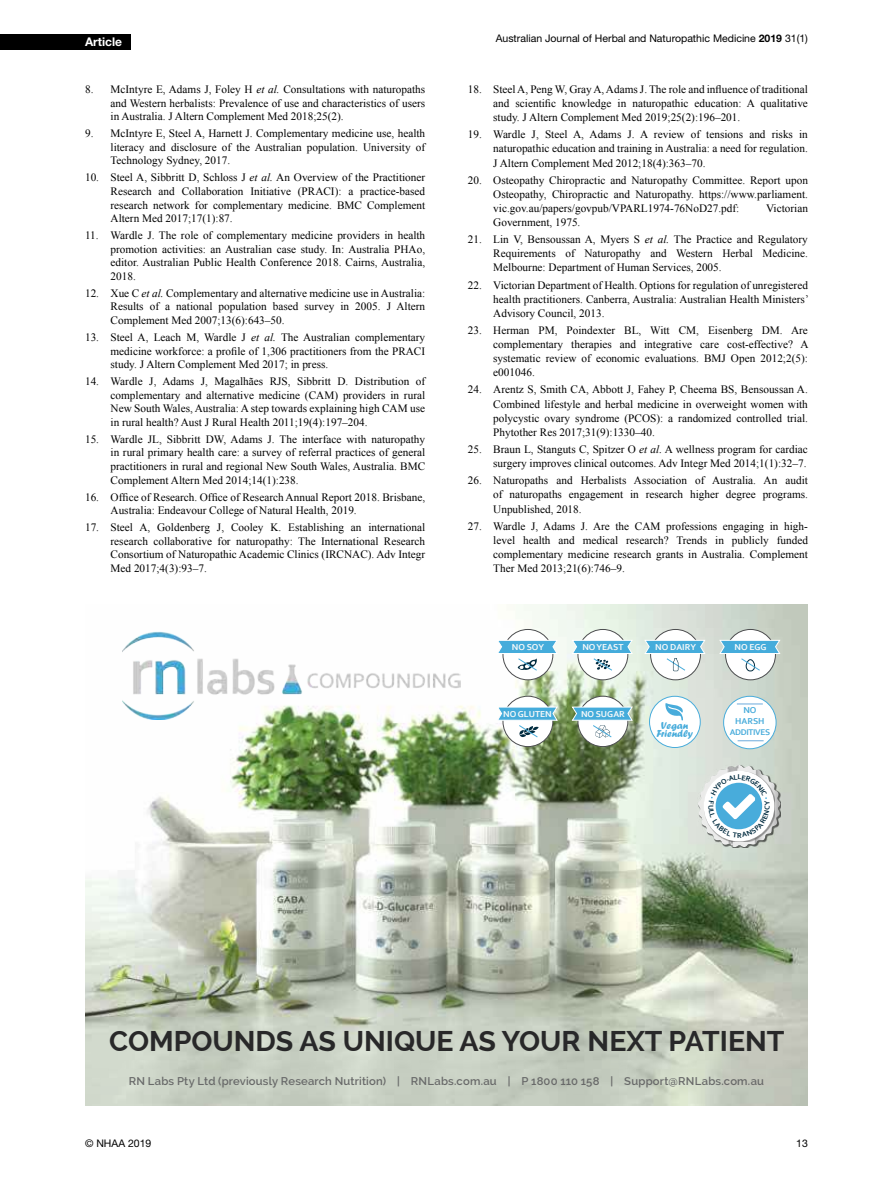
<style>
.page{position:relative;width:893px;height:1191px;background:#fff}
.page>*{position:absolute;margin:0;border:0;box-sizing:border-box;transform-origin:0 0}
.t1{font:700 28.5px "Raleway";color:#282829}
.t2{font:700 12px "Helvetica Neue";color:#fff}
.t3{font:11.25px/13.6px "Times New Roman";color:#000;text-align:justify}
.t4{font:600 11.25px "Raleway";letter-spacing:.015em;color:#686969}
.t5{font:10.5px "Helvetica Neue";color:#000}
.t6{font:10.5px/7.8px "Forte";color:#48acdb;text-align:center}
.t7{font:700 9px "Corbel";color:#f9fafa}
.t8{font:700 9px/10.8px "Corbel";color:#48acdb;text-align:center}
.t9{font:700 8.7px "Corbel";letter-spacing:-.04em;color:#48acdb}
.s1{font-style:italic}
.s2{font-weight:700}
</style>
<div class="page">
<img style="left:85px;top:604px;width:723px;height:493px">
<img style="left:123px;top:628px;width:338px;height:91px">
<div style="left:724px;top:696px;width:52px;height:53px;background:#fff;border-radius:50%"></div>
<div style="left:723px;top:696px;width:53px;height:53px;border:1px solid #48acdb;border-radius:50%"></div>
<svg style="left:737px;top:703px;width:26px;height:1px"></svg>
<svg style="left:738px;top:740px;width:26px;height:1px"></svg>
<div style="left:503px;top:696px;width:50px;height:50px;background:#fff;border-radius:50%"></div>
<div style="left:503px;top:696px;width:50px;height:51px;border:1px solid #4c4d4f;border-radius:50%"></div>
<svg style="left:496px;top:706px;width:62px;height:32px"></svg>
<div style="left:651px;top:629px;width:49px;height:51px;background:#fff;border-radius:50%"></div>
<div style="left:650px;top:629px;width:51px;height:51px;border:1px solid #4c4d4f;border-radius:50%"></div>
<svg style="left:644px;top:639px;width:62px;height:32px"></svg>
<div style="left:503px;top:629px;width:50px;height:51px;background:#fff;border-radius:50%"></div>
<div style="left:503px;top:629px;width:50px;height:51px;border:1px solid #4c4d4f;border-radius:50%"></div>
<svg style="left:496px;top:639px;width:62px;height:32px"></svg>
<div style="left:578px;top:629px;width:50px;height:51px;background:#fff;border-radius:50%"></div>
<div style="left:578px;top:629px;width:50px;height:51px;border:1px solid #4c4d4f;border-radius:50%"></div>
<svg style="left:571px;top:639px;width:62px;height:32px"></svg>
<svg style="left:725px;top:629px;width:50px;height:51px"></svg>
<div style="left:725px;top:629px;width:51px;height:51px;border:1px solid #4c4d4f;border-radius:50%"></div>
<svg style="left:719px;top:639px;width:62px;height:32px"></svg>
<div style="left:578px;top:696px;width:50px;height:50px;background:#fff;border-radius:50%"></div>
<div style="left:578px;top:696px;width:50px;height:51px;border:1px solid #4c4d4f;border-radius:50%"></div>
<svg style="left:571px;top:706px;width:62px;height:32px"></svg>
<div style="left:649px;top:696px;width:51px;height:51px;background:#fff;border-radius:50%"></div>
<div style="left:649px;top:696px;width:52px;height:52px;border:1px solid #48acdb;border-radius:50%"></div>
<svg style="left:665px;top:703px;width:18px;height:17px"></svg>
<div style="left:694px;top:761px;width:90px;height:90px;background:#fff;opacity:.75"></div>
<div style="left:704px;top:770px;width:70px;height:71px;background:#fff;border-radius:50%"></div>
<div style="left:0;top:34px;width:131px;height:15px;background:#000"></div>
<svg style="left:708px;top:774px;width:62px;height:63px"></svg>
<p class="t2" style="left:85px;top:37px;width:39px">Article</p>
<p class="t3" style="left:111px;top:83px;width:316px;text-indent:-26px">8. McIntyre E, Adams J, Foley H <span class="s1">et al.</span> Consultations with naturopaths and Western herbalists: Prevalence of use and characteristics of users in Australia. J Altern Complement Med 2018;25(2).</p>
<p class="t3" style="left:111px;top:127px;width:316px;text-indent:-26px">9. McIntyre E, Steel A, Harnett J. Complementary medicine use, health literacy and disclosure of the Australian population. University of Technology Sydney, 2017.</p>
<p class="t3" style="left:111px;top:172px;width:316px;text-indent:-26px">10. Steel A, Sibbritt D, Schloss J <span class="s1">et al.</span> An Overview of the Practitioner Research and Collaboration Initiative (PRACI): a practice-based research network for complementary medicine. BMC Complement Altern Med 2017;17(1):87.</p>
<p class="t3" style="left:111px;top:229px;width:316px;text-indent:-26px">11. Wardle J. The role of complementary medicine providers in health promotion activities: an Australian case study. In: Australia PHAo, editor. Australian Public Health Conference 2018. Cairns, Australia, 2018.</p>
<p class="t3" style="left:111px;top:287px;width:316px;text-indent:-26px">12. Xue C <span class="s1">et al.</span> Complementary and alternative medicine use in Australia:<br>Results of a national population based survey in 2005. J Altern Complement Med 2007;13(6):643–50.</p>
<p class="t3" style="left:111px;top:331px;width:316px;text-indent:-26px">13. Steel A, Leach M, Wardle J <span class="s1">et al.</span> The Australian complementary medicine workforce: a profile of 1,306 practitioners from the PRACI study. J Altern Complement Med 2017; in press.</p>
<p class="t3" style="left:111px;top:375px;width:316px;text-indent:-26px">14. Wardle J, Adams J, Magalhães RJS, Sibbritt D. Distribution of complementary and alternative medicine (CAM) providers in rural New South Wales, Australia: A step towards explaining high CAM use in rural health? Aust J Rural Health 2011;19(4):197–204.</p>
<p class="t3" style="left:111px;top:433px;width:316px;text-indent:-26px">15. Wardle JL, Sibbritt DW, Adams J. The interface with naturopathy in rural primary health care: a survey of referral practices of general practitioners in rural and regional New South Wales, Australia. BMC Complement Altern Med 2014;14(1):238.</p>
<p class="t3" style="left:111px;top:490px;width:316px;text-indent:-26px">16. Office of Research. Office of Research Annual Report 2018. Brisbane,<br>Australia: Endeavour College of Natural Health, 2019.</p>
<p class="t3" style="left:111px;top:521px;width:316px;text-indent:-26px">17. Steel A, Goldenberg J, Cooley K. Establishing an international research collaborative for naturopathy: The International Research Consortium of Naturopathic Academic Clinics (IRCNAC). Adv Integr Med 2017;4(3):93–7.</p>
<p class="t5" style="left:496px;top:35px;width:314px">Australian Journal of Herbal and Naturopathic Medicine <span class="s2">2019</span> 31(1)</p>
<p class="t3" style="left:493px;top:82px;width:316px;line-height:14.1px;text-indent:-26px">18. Steel A, Peng W, Gray A, Adams J. The role and influence of traditional and scientific knowledge in naturopathic education: A qualitative study. J Altern Complement Med 2019;25(2):196–201.</p>
<p class="t3" style="left:493px;top:128px;width:316px;line-height:14.1px;text-indent:-26px">19. Wardle J, Steel A, Adams J. A review of tensions and risks in naturopathic education and training in Australia: a need for regulation.<br>J Altern Complement Med 2012;18(4):363–70.</p>
<p class="t3" style="left:493px;top:174px;width:316px;line-height:14.1px;text-indent:-26px">20. Osteopathy Chiropractic and Naturopathy Committee. Report upon Osteopathy, Chiropractic and Naturopathy. https://www.parliament. vic.gov.au/papers/govpub/VPARL1974-76NoD27.pdf:</p>
<p class="t3" style="left:766px;top:202px;width:43px">Victorian</p>
<p class="t3" style="left:493px;top:216px;width:89px">Government, 1975.</p>
<p class="t3" style="left:493px;top:233px;width:316px;line-height:14.1px;text-indent:-26px">21. Lin V, Bensoussan A, Myers S <span class="s1">et al.</span> The Practice and Regulatory Requirements of Naturopathy and Western Herbal Medicine.<br>Melbourne: Department of Human Services, 2005.</p>
<p class="t3" style="left:493px;top:279px;width:317px;line-height:14.1px;text-indent:-26px">22. Victorian Department of Health. Options for regulation of unregistered health practitioners. Canberra, Australia: Australian Health Ministers’ Advisory Council, 2013.</p>
<p class="t3" style="left:493px;top:324px;width:317px;line-height:14.1px;text-indent:-26px">23. Herman PM, Poindexter BL, Witt CM, Eisenberg DM. Are complementary therapies and integrative care cost-effective? A systematic review of economic evaluations. BMJ Open 2012;2(5): e001046.</p>
<p class="t3" style="left:493px;top:384px;width:316px;line-height:14.1px;text-indent:-26px">24. Arentz S, Smith CA, Abbott J, Fahey P, Cheema BS, Bensoussan A.<br>Combined lifestyle and herbal medicine in overweight women with polycystic ovary syndrome (PCOS): a randomized controlled trial.<br>Phytother Res 2017;31(9):1330–40.</p>
<p class="t3" style="left:468px;top:443px;width:342px;line-height:14.1px;text-align:right">25. Braun L, Stanguts C, Spitzer O <span class="s1">et al.</span> A wellness program for cardiac surgery improves clinical outcomes. Adv Integr Med 2014;1(1):32–7.</p>
<p class="t3" style="left:493px;top:474px;width:316px;line-height:14.1px;text-indent:-26px">26. Naturopaths and Herbalists Association of Australia. An audit of naturopaths engagement in research higher degree programs.<br>Unpublished, 2018.</p>
<p class="t3" style="left:493px;top:520px;width:316px;line-height:14.1px;text-indent:-26px">27. Wardle J, Adams J. Are the CAM professions engaging in high&shy;level health and medical research? Trends in publicly funded complementary medicine research grants in Australia. Complement Ther Med 2013;21(6):746–9.</p>
<p class="t7" style="left:512px;top:641px;width:34px">NO SOY</p>
<p class="t7" style="left:582px;top:641px;width:43px">NO YEAST</p>
<p class="t7" style="left:655px;top:641px;width:42px">NO DAIRY</p>
<p class="t7" style="left:734px;top:641px;width:34px">NO EGG</p>
<p class="t7" style="left:503px;top:708px;width:50px">NO GLUTEN</p>
<p class="t7" style="left:581px;top:708px;width:45px">NO SUGAR</p>
<p class="t6" style="left:656px;top:722px;width:38px">Vegan<br>Friendly</p>
<p class="t8" style="left:735px;top:705px;width:31px">NO<br>HARSH</p>
<p class="t9" style="left:730px;top:726px;width:42px">ADDITIVES</p>
<h1 class="t1" style="left:109px;top:1024px;width:677px">COMPOUNDS AS UNIQUE AS YOUR NEXT PATIENT</h1>
<p class="t4" style="left:129px;top:1076px;width:637px">RN Labs Pty Ltd (previously Research Nutrition) | RNLabs.com.au | P 1800 110 158 | Support@RNLabs.com.au</p>
<p class="t5" style="left:85px;top:1136px;width:68px">© NHAA 2019</p>
<p class="t5" style="left:796px;top:1139px;width:13px">13</p>
</div>
